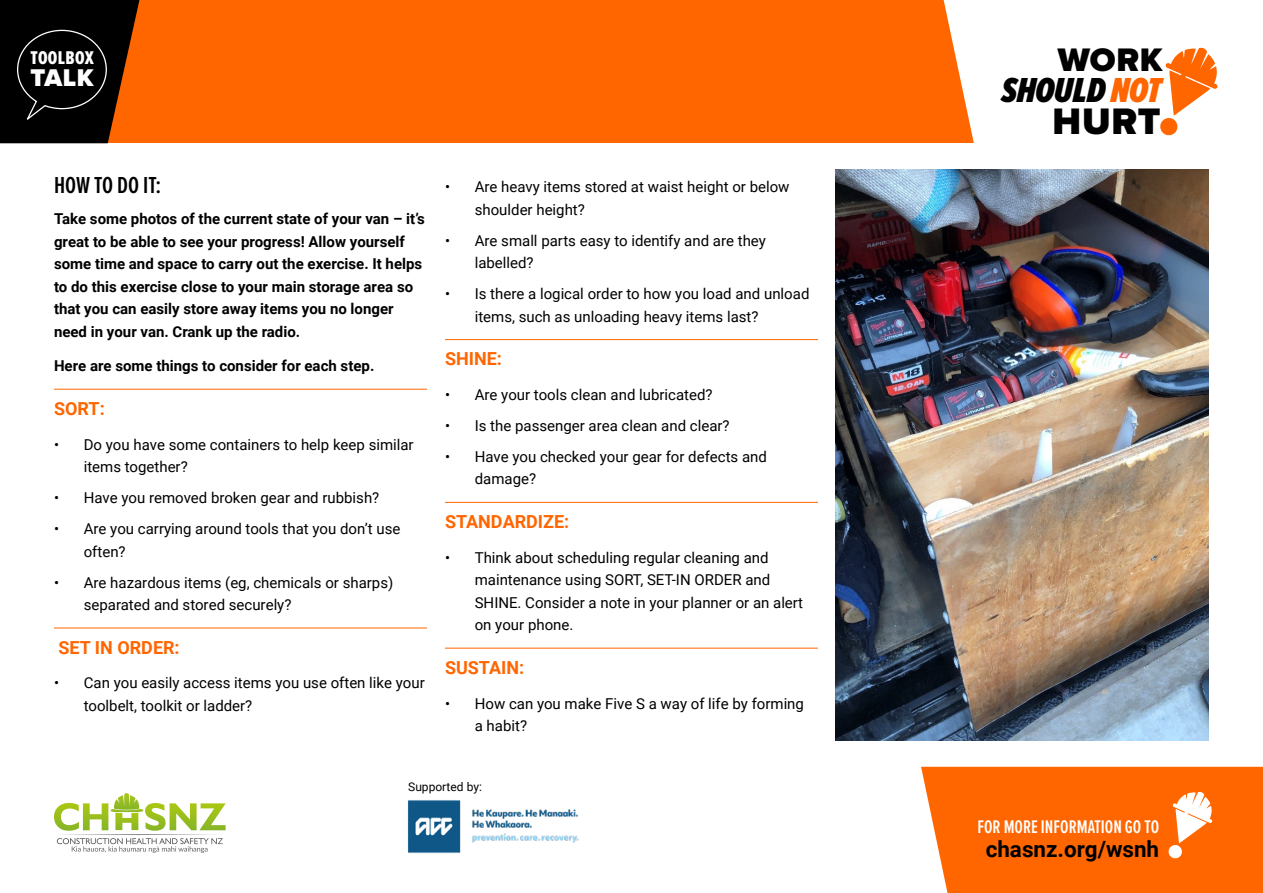
<style>
.page{position:relative;width:1263px;height:893px;background:#fff}
.page>*{position:absolute;margin:0;border:0;box-sizing:border-box;transform-origin:0 0}
.t1{font:900 38.25px "Proxima Nova";color:#000}
.t2{font:italic 900 36px "Proxima Nova Ex Cn";letter-spacing:-.01em;color:#000}
.t3{font:900 33.75px "Proxima Nova";color:#000}
.t4{font:900 25.05px "Proxima Nova";color:#fff}
.t5{font:600 24px "Proxima Nova Ex Cn";color:#000}
.t6{font:700 22.35px "Roboto";color:#000}
.t7{font:19.2px "Proxima Nova Ex Cn Extrabld";letter-spacing:.02em;color:#fff}
.t8{font:600 18.9px "Proxima Nova Ex Cn";color:#fff}
.t9{font:700 18px "Roboto";color:#f60}
.t10{font:15px/22.5px "Roboto";color:#000}
.t11{font:700 15px/22.5px "Roboto";color:#000}
.t12{font:12px "Roboto";color:#000}
.s1{color:#f60}
</style>
<div class="page">
<div style="left:0;top:0;width:1263px;height:143px;background:#f60"></div>
<svg style="left:943px;top:0;width:320px;height:143px;fill:#fff"></svg>
<svg style="left:1158px;top:47px;width:60px;height:89px"></svg>
<div style="left:921px;top:766px;width:342px;height:127px;background:#f60"></div>
<svg style="left:1167px;top:791px;width:45px;height:68px"></svg>
<img style="left:407px;top:800px;width:172px;height:53px">
<img style="left:114px;top:793px;width:25px;height:10px">
<img style="left:54px;top:803px;width:172px;height:28px">
<img style="left:115px;top:813px;width:23px;height:17px">
<svg style="left:56px;top:834px;width:167px;height:19px"></svg>
<svg style="left:0;top:0;width:140px;height:143px"></svg>
<hr style="left:54px;top:389px;width:373px;height:1px;background:#f60">
<hr style="left:54px;top:628px;width:373px;height:1px;background:#f60">
<hr style="left:445px;top:339px;width:373px;height:1px;background:#f60">
<hr style="left:445px;top:502px;width:373px;height:1px;background:#f60">
<hr style="left:445px;top:648px;width:373px;height:1px;background:#f60">
<img style="left:836px;top:169px;width:373px;height:572px">
<p class="t7" style="left:30px;top:43px;width:65px">TOOLBOX</p>
<h3 class="t4" style="left:31px;top:58px;width:64px">TALK</h3>
<h3 class="t5" style="left:54px;top:168px;width:109px">HOW TO DO IT:</h3>
<p class="t11" style="left:54px;top:207px;width:372px">Take some photos of the current state of your van – it’s great to be able to see your progress! Allow yourself some time and space to carry out the exercise. It helps to do this exercise close to your main storage area so that you can easily store away items you no longer need in your van. Crank up the radio.</p>
<p class="t11" style="left:54px;top:354px;width:322px">Here are some things to consider for each step.</p>
<p class="t9" style="left:54px;top:396px;width:52px">SORT:</p>
<p class="t10" style="left:84px;top:432px;width:331px;text-indent:-30px">• Do you have some containers to help keep similar items together?</p>
<p class="t10" style="left:54px;top:486px;width:327px">• Have you removed broken gear and rubbish?</p>
<p class="t10" style="left:84px;top:517px;width:318px;text-indent:-30px">• Are you carrying around tools that you don’t use often?</p>
<p class="t10" style="left:84px;top:570px;width:311px;text-indent:-30px">• Are hazardous items (eg, chemicals or sharps) separated and stored securely?</p>
<p class="t9" style="left:58px;top:635px;width:123px">SET IN ORDER:</p>
<p class="t10" style="left:84px;top:671px;width:343px;text-indent:-30px">• Can you easily access items you use often like your toolbelt, toolkit or ladder?</p>
<p class="t10" style="left:475px;top:175px;width:316px;text-indent:-30px">• Are heavy items stored at waist height or below shoulder height?</p>
<p class="t10" style="left:475px;top:229px;width:293px;text-indent:-30px">• Are small parts easy to identify and are they labelled?</p>
<p class="t10" style="left:475px;top:282px;width:336px;text-indent:-30px">• Is there a logical order to how you load and unload items, such as unloading heavy items last?</p>
<p class="t9" style="left:445px;top:346px;width:58px">SHINE:</p>
<p class="t10" style="left:445px;top:383px;width:269px">• Are your tools clean and lubricated?</p>
<p class="t10" style="left:445px;top:414px;width:286px">• Is the passenger area clean and clear?</p>
<p class="t10" style="left:475px;top:445px;width:294px;text-indent:-30px">• Have you checked your gear for defects and damage?</p>
<p class="t9" style="left:445px;top:509px;width:126px">STANDARDIZE:</p>
<p class="t10" style="left:475px;top:546px;width:330px;text-indent:-30px">• Think about scheduling regular cleaning and maintenance using SORT, SET-IN ORDER and SHINE. Consider a note in your planner or an alert on your phone.</p>
<p class="t9" style="left:445px;top:655px;width:81px">SUSTAIN:</p>
<p class="t10" style="left:475px;top:691px;width:331px;text-indent:-30px">• How can you make Five S a way of life by forming a habit?</p>
<p class="t12" style="left:408px;top:778px;width:75px">Supported by:</p>
<h3 class="t3" style="left:1058px;top:35px;width:106px">WORK</h3>
<h1 class="t1" style="left:1052px;top:92px;width:109px">HURT</h1>
<h2 class="t2" style="left:1001px;top:64px;width:162px">SHOULD <span class="s1">NOT</span></h2>
<p class="t8" style="left:977px;top:812px;width:183px">FOR MORE INFORMATION GO TO</p>
<h3 class="t6" style="left:986px;top:833px;width:175px">chasnz.org/wsnh</h3>
</div>
